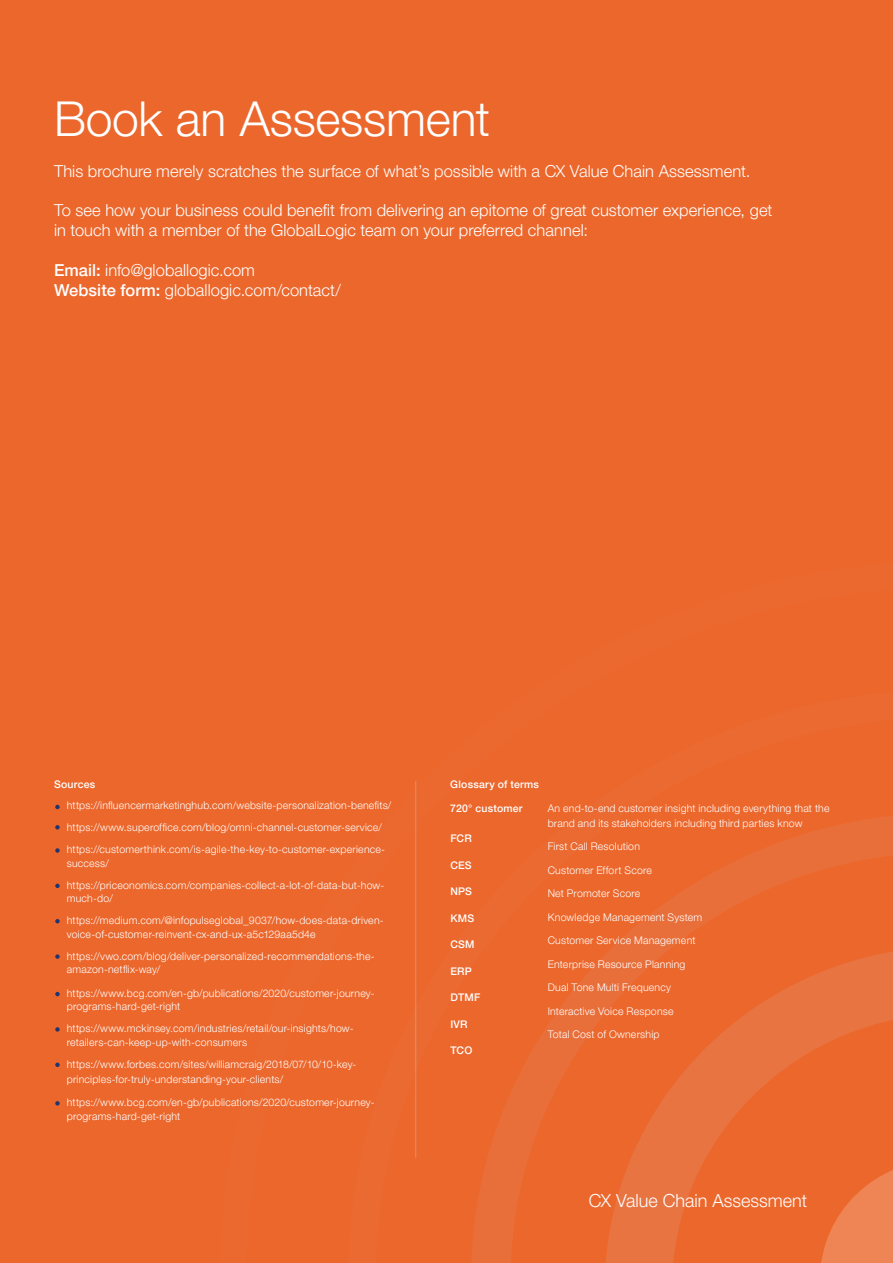
<style>
.page{position:relative;width:893px;height:1263px;background:#ec672c}
.page>*{position:absolute;margin:0;border:0;box-sizing:border-box;transform-origin:0 0}
.t1{font:300 48px "Helvetica Neue LT Pro";letter-spacing:-.005em;color:#fff}
.t2{font:300 18px "Helvetica Neue LT Pro";color:#fff}
.t3{font:300 16.5px/19.8px "Helvetica Neue LT Pro";letter-spacing:.005em;color:#fff}
.t4{font:300 10.5px/22px "Helvetica Neue LT Pro";letter-spacing:.02em;color:#fff}
.t5{font:500 10.5px "Helvetica Neue LT Pro";letter-spacing:.02em;color:#fff}
.s1{font-weight:500}
.s2{font-weight:700;color:#ec672c}
</style>
<div class="page">
<svg style="left:472px;top:816px;width:421px;height:447px"></svg>
<svg style="left:605px;top:946px;width:288px;height:317px"></svg>
<svg style="left:820px;top:1159px;width:73px;height:104px"></svg>
<svg style="left:55px;top:825px;width:5px;height:4px"></svg>
<svg style="left:55px;top:805px;width:5px;height:4px"></svg>
<svg style="left:55px;top:848px;width:5px;height:5px"></svg>
<svg style="left:55px;top:884px;width:5px;height:4px"></svg>
<svg style="left:55px;top:919px;width:5px;height:4px"></svg>
<svg style="left:55px;top:954px;width:5px;height:5px"></svg>
<svg style="left:55px;top:992px;width:5px;height:4px"></svg>
<svg style="left:55px;top:1027px;width:5px;height:5px"></svg>
<svg style="left:55px;top:1062px;width:5px;height:5px"></svg>
<svg style="left:55px;top:1101px;width:5px;height:4px"></svg>
<hr style="left:415px;top:781px;width:1px;height:377px;background:#cbd6ea">
<h1 class="t1" style="left:54px;top:89px;width:437px">Book an Assessment</h1>
<h3 class="t3" style="left:54px;top:161px;width:698px">This brochure merely scratches the surface of what’s possible with a CX Value Chain Assessment.</h3>
<h3 class="t3" style="left:54px;top:200px;width:720px">To see how your business could benefit from delivering an epitome of great customer experience, get in touch with a member of the GlobalLogic team on your preferred channel:</h3>
<h3 class="t3" style="left:54px;top:260px;width:288px"><span class="s1">Email:</span> info@globallogic.com<br><span class="s1">Website form:</span> globallogic.com/contact/</h3>
<p class="t5" style="left:54px;top:778px;width:43px">Sources</p>
<p class="t4" style="left:67px;top:794px;width:326px">https://influencermarketinghub.com/website-personalization-benefits/ https://www.superoffice.com/blog/omni-channel-customer-service/ https://customerthink.com/is-agile-the-key-to-customer-experience-</p>
<p class="t4" style="left:67px;top:852px;width:319px">success/ https://priceonomics.com/companies-collect-a-lot-of-data-but-how-</p>
<p class="t4" style="left:67px;top:887px;width:318px">much-do/ https://medium.com/@infopulseglobal_9037/how-does-data-driven-</p>
<p class="t4" style="left:67px;top:923px;width:309px">voice-of-customer-reinvent-cx-and-ux-a5c129aa5d4e https://vwo.com/blog/deliver-personalized-recommendations-the-</p>
<p class="t4" style="left:67px;top:958px;width:95px">amazon-netflix-way/</p>
<p class="t4" style="left:67px;top:986px;width:309px;line-height:13.5px">https://www.bcg.com/en-gb/publications/2020/customer-journey&shy;programs-hard-get-right</p>
<p class="t4" style="left:67px;top:1021px;width:288px;line-height:13.5px">https://www.mckinsey.com/industries/retail/our-insights/how&shy;retailers-can-keep-up-with-consumers</p>
<p class="t4" style="left:67px;top:1056px;width:291px;line-height:15px">https://www.forbes.com/sites/williamcraig/2018/07/10/10-key&shy;principles-for-truly-understanding-your-clients/</p>
<p class="t4" style="left:67px;top:1095px;width:309px;line-height:13.5px">https://www.bcg.com/en-gb/publications/2020/customer-journey&shy;programs-hard-get-right</p>
<p class="t5" style="left:450px;top:778px;width:90px">Glossary of terms</p>
<p class="t5" style="left:450px;top:801px;width:74px">720° customer</p>
<p class="t5" style="left:450px;top:832px;width:23px">FCR</p>
<p class="t5" style="left:450px;top:858px;width:23px">CES</p>
<p class="t5" style="left:450px;top:885px;width:23px">NPS</p>
<p class="t5" style="left:450px;top:911px;width:25px">KMS</p>
<p class="t5" style="left:450px;top:938px;width:26px">CSM</p>
<p class="t5" style="left:450px;top:964px;width:23px">ERP</p>
<p class="t5" style="left:450px;top:991px;width:31px">DTMF</p>
<p class="t5" style="left:450px;top:1017px;width:19px">IVR</p>
<p class="t5" style="left:450px;top:1044px;width:24px">TCO</p>
<p class="t4" style="left:548px;top:800px;width:283px;line-height:15px">An end-to-end customer insight including everything that the brand and its stakeholders including third parties know</p>
<p class="t4" style="left:548px;top:835px;width:94px">First Call Resolution</p>
<p class="t4" style="left:548px;top:859px;width:106px">Customer Effort Score</p>
<p class="t4" style="left:548px;top:882px;width:94px">Net Promoter Score</p>
<p class="t4" style="left:548px;top:906px;width:156px">Knowledge Management System</p>
<p class="t4" style="left:548px;top:929px;width:149px">Customer Service Management</p>
<p class="t4" style="left:548px;top:953px;width:139px">Enterprise Resource Planning</p>
<p class="t4" style="left:548px;top:976px;width:125px">Dual Tone Multi Frequency</p>
<p class="t4" style="left:548px;top:1000px;width:127px">Interactive Voice Response</p>
<p class="t4" style="left:548px;top:1023px;width:113px">Total Cost of Ownership</p>
<h2 class="t2" style="left:589px;top:1190px;width:252px">CX Value Chain Assessment <span class="s2">17</span></h2>
</div>
